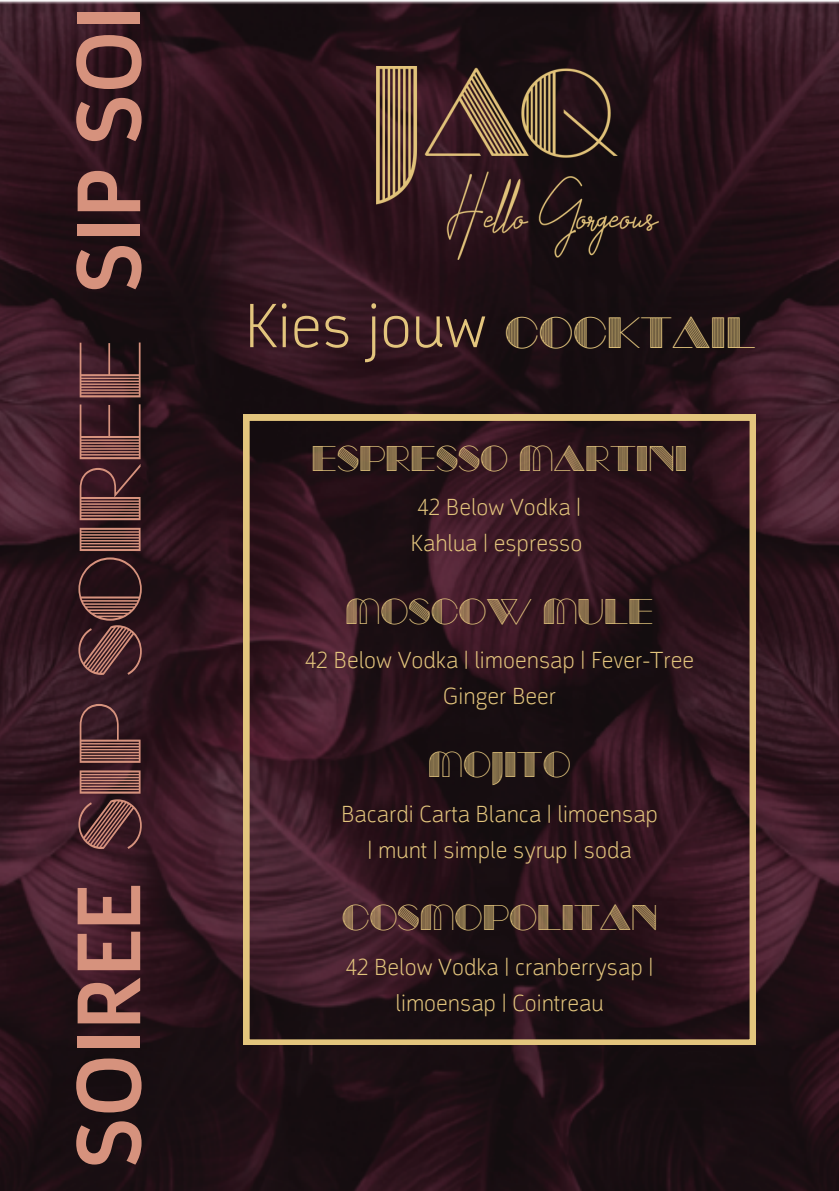
<style>
.page{position:relative;width:839px;height:1191px;background:#fff}
.page>*{position:absolute;margin:0;border:0;box-sizing:border-box;transform-origin:0 0}
.t1{font:92.6px "Argumentum Regular 11";color:#d6927d}
.t2{font:82.6px "Manbow Lines";color:#d6927d}
.t3{font:64px "Argumentum Regular 10";color:#e3c57d}
.t4{font:41.6px "Manbow Lines";color:#e3c57d}
.t5{font:34px "Manbow Lines";color:#e3c57d}
.t6{font:24px/36px "Argumentum Regular 10";color:#e3c57d;text-align:center}
.s1{font-family:"Argumentum Regular 11";font-size:92.6px}
</style>
<div class="page">
<img style="left:0;top:1px;width:838px;height:1190px">
<img style="left:376px;top:66px;width:282px;height:194px">
<svg style="left:244px;top:415px;width:511px;height:630px;background:#321a20"></svg>
<p class="t2" style="left:61px;top:851px;width:846px;rotate:-90deg">SIP SOIREE <span class="s1">SIP SOI</span></p>
<h1 class="t1" style="left:71px;top:1169px;width:286px;rotate:-90deg">SOIREE</h1>
<h5 class="t3" style="left:244px;top:299px;width:244px">Kies jouw</h5>
<h5 class="t4" style="left:505px;top:308px;width:252px">COCKTAIL</h5>
<p class="t5" style="left:311px;top:439px;width:377px">ESPRESSO MARTINI</p>
<h5 class="t6" style="left:410px;top:491px;width:173px;text-align:left">42 Below Vodka |<br>Kahlua | espresso</h5>
<h3 class="t5" style="left:345px;top:592px;width:309px">MOSCOW MULE</h3>
<p class="t6" style="left:305px;top:644px;width:390px">42 Below Vodka | limoensap | Fever-Tree<br>Ginger Beer</p>
<h4 class="t5" style="left:428px;top:745px;width:144px">MOJITO</h4>
<p class="t6" style="left:341px;top:798px;width:318px">Bacardi Carta Blanca | limoensap | munt | simple syrup | soda</p>
<h5 class="t5" style="left:342px;top:898px;width:317px">COSMOPOLITAN</h5>
<p class="t6" style="left:346px;top:951px;width:309px">42 Below Vodka | cranberrysap | limoensap | Cointreau</p>
</div>
